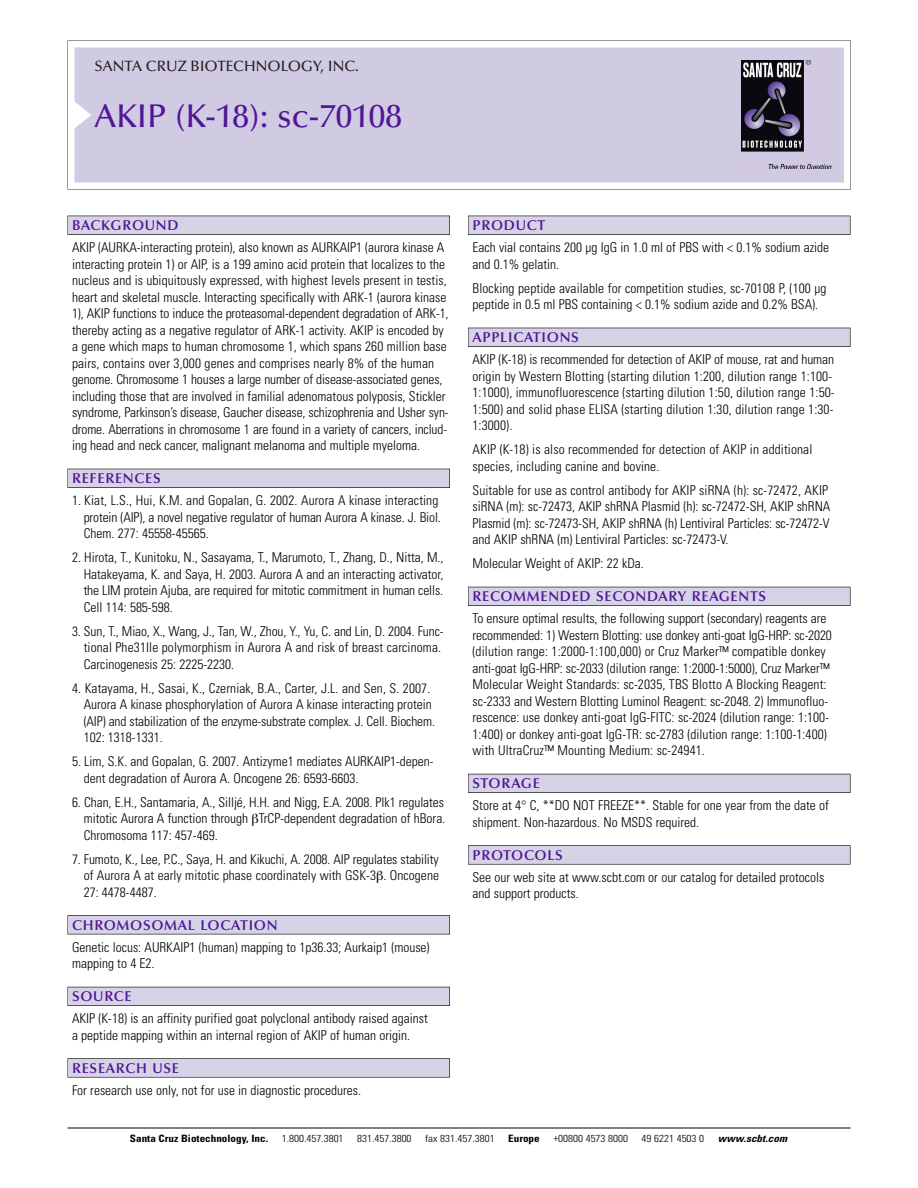
<style>
.page{position:relative;width:918px;height:1188px;background:#fff}
.page>*{position:absolute;margin:0;border:0;box-sizing:border-box;transform-origin:0 0}
.t1{font:500 33px "Optima";color:#511695}
.t2{font:500 15px "Optima";color:#231f20}
.t3{font:600 14.25px "Optima";letter-spacing:.05em;color:#511695}
.t4{font:300 condensed 13.5px/16.5px "Univers";color:#000}
.t5{font:300 condensed 10.2px "Univers";color:#000;scale:1.1 1}
.t6{font:700 condensed 10.2px "Univers";color:#000;scale:1.1 1}
.t7{font:italic 700 condensed 10.2px "Univers";letter-spacing:.005em;color:#000;scale:1.1 1}
</style>
<div class="page">
<svg style="left:68px;top:40px;width:783px;height:149px"></svg>
<div style="left:74px;top:47px;width:770px;height:135px;background:#d1cae3"></div>
<img style="left:741px;top:60px;width:90px;height:108px">
<div style="left:68px;top:216px;width:382px;height:19px;background:#525155"></div>
<div style="left:68px;top:216px;width:381px;height:18px;background:#d7d3e7"></div>
<div style="left:68px;top:469px;width:382px;height:19px;background:#515055"></div>
<div style="left:68px;top:469px;width:381px;height:18px;background:#d7d3e7"></div>
<div style="left:68px;top:915px;width:382px;height:19px;background:#545357"></div>
<div style="left:68px;top:916px;width:381px;height:18px;background:#d7d3e7"></div>
<div style="left:68px;top:987px;width:382px;height:19px;background:#54535a"></div>
<div style="left:68px;top:987px;width:381px;height:18px;background:#d7d3e7"></div>
<svg style="left:68px;top:1058px;width:382px;height:20px"></svg>
<div style="left:68px;top:1059px;width:381px;height:18px;background:#d7d3e7"></div>
<div style="left:468px;top:216px;width:382px;height:19px;background:#525155"></div>
<div style="left:468px;top:216px;width:382px;height:18px;background:#d7d3e7"></div>
<div style="left:468px;top:328px;width:382px;height:19px;background:#515055"></div>
<div style="left:468px;top:328px;width:382px;height:18px;background:#d7d3e7"></div>
<div style="left:468px;top:587px;width:382px;height:19px;background:#525158"></div>
<div style="left:468px;top:587px;width:382px;height:18px;background:#d7d3e7"></div>
<div style="left:468px;top:774px;width:382px;height:19px;background:#54535a"></div>
<div style="left:468px;top:774px;width:382px;height:18px;background:#d7d3e7"></div>
<svg style="left:468px;top:845px;width:382px;height:20px"></svg>
<div style="left:468px;top:846px;width:382px;height:18px;background:#d7d3e7"></div>
<hr style="left:68px;top:1128px;width:782px;height:1px;background:#000">
<p class="t2" style="left:94px;top:61px;width:266px">SANTA CRUZ BIOTECHNOLOGY, INC.</p>
<h1 class="t1" style="left:94px;top:103px;width:309px">AKIP (K-18): sc-70108</h1>
<p class="t3" style="left:72px;top:219px;width:108px">BACKGROUND</p>
<p class="t4" style="left:72px;top:240px;width:378px">AKIP (AURKA-interacting protein), also known as AURKAIP1 (aurora kinase A interacting protein 1) or AIP, is a 199 amino acid protein that localizes to the nucleus and is ubiquitously expressed, with highest levels present in testis, heart and skeletal muscle. Interacting specifically with ARK-1 (aurora kinase 1), AKIP functions to induce the proteasomal-dependent degradation of ARK-1, thereby acting as a negative regulator of ARK-1 activity. AKIP is encoded by a gene which maps to human chromosome 1, which spans 260 million base pairs, contains over 3,000 genes and comprises nearly 8% of the human genome. Chromosome 1 houses a large number of disease-associated genes, including those that are involved in familial adenomatous polyposis, Stickler syndrome, Parkinson’s disease, Gaucher disease, schizophrenia and Usher syn&shy;drome. Aberrations in chromosome 1 are found in a variety of cancers, includ&shy;ing head and neck cancer, malignant melanoma and multiple myeloma.</p>
<p class="t3" style="left:72px;top:473px;width:90px">REFERENCES</p>
<p class="t4" style="left:84px;top:493px;width:359px;text-indent:-12px">1. Kiat, L.S., Hui, K.M. and Gopalan, G. 2002. Aurora A kinase interacting protein (AIP), a novel negative regulator of human Aurora A kinase. J. Biol.<br>Chem. 277: 45558-45565.</p>
<p class="t4" style="left:84px;top:550px;width:361px;text-align:justify;text-indent:-12px">2. Hirota, T., Kunitoku, N., Sasayama, T., Marumoto, T., Zhang, D., Nitta, M., Hatakeyama, K. and Saya, H. 2003. Aurora A and an interacting activator, the LIM protein Ajuba, are required for mitotic commitment in human cells.<br>Cell 114: 585-598.</p>
<p class="t4" style="left:84px;top:624px;width:361px;text-indent:-12px">3. Sun, T., Miao, X., Wang, J., Tan, W., Zhou, Y., Yu, C. and Lin, D. 2004. Func&shy;tional Phe31Ile polymorphism in Aurora A and risk of breast carcinoma.<br>Carcinogenesis 25: 2225-2230.</p>
<p class="t4" style="left:84px;top:681px;width:353px;text-indent:-12px">4. Katayama, H., Sasai, K., Czerniak, B.A., Carter, J.L. and Sen, S. 2007.<br>Aurora A kinase phosphorylation of Aurora A kinase interacting protein (AIP) and stabilization of the enzyme-substrate complex. J. Cell. Biochem.<br>102: 1318-1331.</p>
<p class="t4" style="left:84px;top:754px;width:351px;text-indent:-12px">5. Lim, S.K. and Gopalan, G. 2007. Antizyme1 mediates AURKAIP1-depen&shy;dent degradation of Aurora A. Oncogene 26: 6593-6603.</p>
<p class="t4" style="left:84px;top:795px;width:363px;text-align:justify;text-indent:-12px">6. Chan, E.H., Santamaria, A., Silljé, H.H. and Nigg, E.A. 2008. Plk1 regulates mitotic Aurora A function through TrCP-dependent degradation of hBora.<br>Chromosoma 117: 457-469.</p>
<p class="t4" style="left:84px;top:852px;width:357px;text-align:justify;text-indent:-12px">7. Fumoto, K., Lee, P.C., Saya, H. and Kikuchi, A. 2008. AIP regulates stability of Aurora A at early mitotic phase coordinately with GSK-3 . Oncogene 27: 4478-4487.</p>
<p class="t3" style="left:72px;top:919px;width:207px">CHROMOSOMAL LOCATION</p>
<p class="t4" style="left:72px;top:940px;width:359px">Genetic locus: AURKAIP1 (human) mapping to 1p36.33; Aurkaip1 (mouse) mapping to 4 E2.</p>
<p class="t3" style="left:72px;top:991px;width:61px">SOURCE</p>
<p class="t4" style="left:72px;top:1011px;width:357px">AKIP (K-18) is an affinity purified goat polyclonal antibody raised against a peptide mapping within an internal region of AKIP of human origin.</p>
<p class="t3" style="left:72px;top:1062px;width:109px">RESEARCH USE</p>
<p class="t4" style="left:72px;top:1083px;width:290px">For research use only, not for use in diagnostic procedures.</p>
<p class="t3" style="left:473px;top:219px;width:74px">PRODUCT</p>
<p class="t4" style="left:473px;top:240px;width:358px">Each vial contains 200 µg IgG in 1.0 ml of PBS with &lt; 0.1% sodium azide and 0.1% gelatin.</p>
<p class="t4" style="left:473px;top:281px;width:356px">Blocking peptide available for competition studies, sc-70108 P, (100 µg peptide in 0.5 ml PBS containing &lt; 0.1% sodium azide and 0.2% BSA).</p>
<p class="t3" style="left:473px;top:332px;width:108px">APPLICATIONS</p>
<p class="t4" style="left:473px;top:352px;width:364px">AKIP (K-18) is recommended for detection of AKIP of mouse, rat and human origin by Western Blotting (starting dilution 1:200, dilution range 1:100- 1:1000), immunofluorescence (starting dilution 1:50, dilution range 1:50- 1:500) and solid phase ELISA (starting dilution 1:30, dilution range 1:30- 1:3000).</p>
<p class="t4" style="left:473px;top:442px;width:341px">AKIP (K-18) is also recommended for detection of AKIP in additional species, including canine and bovine.</p>
<p class="t4" style="left:473px;top:483px;width:359px">Suitable for use as control antibody for AKIP siRNA (h): sc-72472, AKIP siRNA (m): sc-72473, AKIP shRNA Plasmid (h): sc-72472-SH, AKIP shRNA Plasmid (m): sc-72473-SH, AKIP shRNA (h) Lentiviral Particles: sc-72472-V and AKIP shRNA (m) Lentiviral Particles: sc-72473-V.</p>
<p class="t4" style="left:473px;top:556px;width:173px">Molecular Weight of AKIP: 22 kDa.</p>
<p class="t3" style="left:473px;top:591px;width:295px">RECOMMENDED SECONDARY REAGENTS</p>
<p class="t4" style="left:473px;top:611px;width:361px">To ensure optimal results, the following support (secondary) reagents are recommended: 1) Western Blotting: use donkey anti-goat IgG-HRP: sc-2020 (dilution range: 1:2000-1:100,000) or Cruz Marker™ compatible donkey anti-goat IgG-HRP: sc-2033 (dilution range: 1:2000-1:5000), Cruz Marker™ Molecular Weight Standards: sc-2035, TBS Blotto A Blocking Reagent: sc-2333 and Western Blotting Luminol Reagent: sc-2048. 2) Immunofluo&shy;rescence: use donkey anti-goat IgG-FITC: sc-2024 (dilution range: 1:100- 1:400) or donkey anti-goat IgG-TR: sc-2783 (dilution range: 1:100-1:400) with UltraCruz™ Mounting Medium: sc-24941.</p>
<p class="t3" style="left:473px;top:778px;width:69px">STORAGE</p>
<p class="t4" style="left:473px;top:798px;width:358px">Store at 4° C, **DO NOT FREEZE**. Stable for one year from the date of shipment. Non-hazardous. No MSDS required.</p>
<p class="t3" style="left:473px;top:849px;width:92px">PROTOCOLS</p>
<p class="t4" style="left:473px;top:870px;width:353px">See our web site at www.scbt.com or our catalog for detailed protocols and support products.</p>
<p class="t6" style="left:130px;top:1135px;width:127px">Santa Cruz Biotechnology, Inc.</p>
<p class="t5" style="left:282px;top:1135px;width:58px">1.800.457.3801</p>
<p class="t5" style="left:357px;top:1135px;width:51px">831.457.3800</p>
<p class="t5" style="left:425px;top:1135px;width:65px">fax 831.457.3801</p>
<p class="t6" style="left:508px;top:1135px;width:30px">Europe</p>
<p class="t5" style="left:553px;top:1135px;width:69px">+00800 4573 8000</p>
<p class="t5" style="left:642px;top:1135px;width:58px">49 6221 4503 0</p>
<p class="t7" style="left:718px;top:1135px;width:64px">www.scbt.com</p>
</div>
